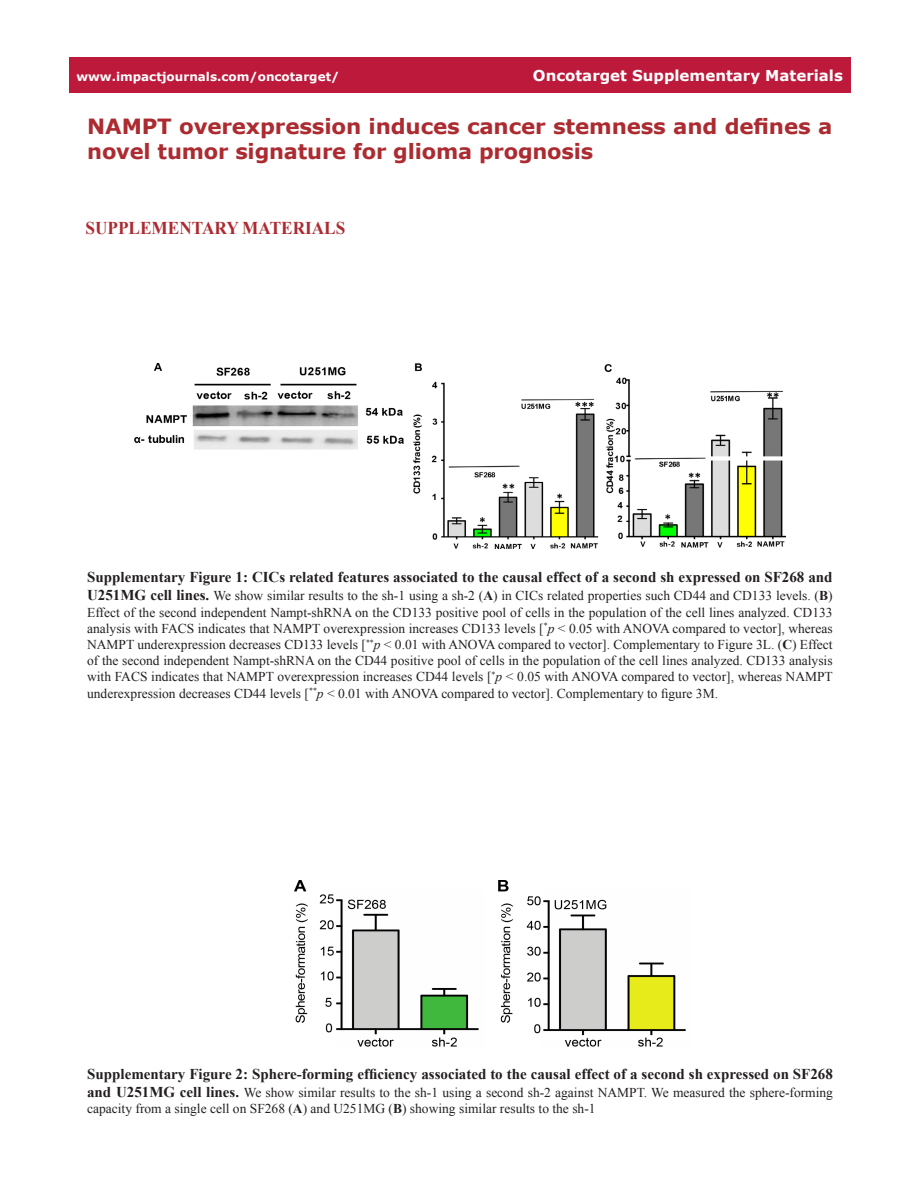
<style>
.page{position:relative;width:918px;height:1188px;background:#fff}
.page>*{position:absolute;margin:0;border:0;box-sizing:border-box;transform-origin:0 0}
.t1{font:700 21px/25.2px "Verdana";letter-spacing:-.01em;color:#ac2b31}
.Heading{font:700 18px "Times New Roman";color:#ac2b31;scale:.96 1}
.FigureText{font:700 15px "Times New Roman";color:#231f20}
.t2{font:700 15px "Verdana";color:#fff}
.FigureText-2{font:13.5px/16.2px "Times New Roman";color:#231f20;text-align:justify}
.t3{font:700 12px "Verdana";color:#fff}
.s1{font-weight:700;font-size:15px}
.s2{font-weight:700}
.s3{font-style:italic}
</style>
<div class="page">
<div style="left:69px;top:57px;width:781px;height:36px;background:#bd1a3b"></div>
<img style="left:134px;top:363px;width:652px;height:186px">
<img style="left:294px;top:880px;width:392px;height:167px">
<p class="t3" style="left:76px;top:68px;width:264px">www.impactjournals.com/oncotarget/</p>
<p class="t2" style="left:533px;top:65px;width:303px">Oncotarget Supplementary Material</p>
<p class="t2" style="left:564px;top:65px;width:280px">Oncotarget Advance Publications</p>
<p class="t1" style="left:87px;top:114px;width:747px">NAMPT overexpression induces cancer stemness and defines a novel tumor signature for glioma prognosis</p>
<p class="Heading" style="left:86px;top:216px;width:272px">SUPPLEMENTARY MATERIALS</p>
<p class="FigureText" style="left:87px;top:567px;width:747px">Supplementary Figure 1: CICs related features associated to the causal effect of a second sh expressed on SF268 and</p>
<p class="FigureText-2" style="left:87px;top:588px;width:747px"><span class="s1">U251MG cell lines.</span> We show similar results to the sh-1 using a sh-2 (<span class="s2">A</span>) in CICs related properties such CD44 and CD133 levels. (<span class="s2">B</span>)<br>Effect of the second independent Nampt-shRNA on the CD133 positive pool of cells in the population of the cell lines analyzed. CD133 analysis with FACS indicates that NAMPT overexpression increases CD133 levels [<sup>*</sup><span class="s3">p</span> &lt; 0.05 with ANOVA compared to vector], whereas NAMPT underexpression decreases CD133 levels [<sup>**</sup><span class="s3">p</span> &lt; 0.01 with ANOVA compared to vector]. Complementary to Figure 3L. (<span class="s2">C</span>) Effect of the second independent Nampt-shRNA on the CD44 positive pool of cells in the population of the cell lines analyzed. CD133 analysis with FACS indicates that NAMPT overexpression increases CD44 levels [<sup>*</sup><span class="s3">p</span> &lt; 0.05 with ANOVA compared to vector], whereas NAMPT underexpression decreases CD44 levels [<sup>**</sup><span class="s3">p</span> &lt; 0.01 with ANOVA compared to vector]. Complementary to figure 3M.</p>
<p class="FigureText" style="left:87px;top:1063px;width:747px">Supplementary Figure 2: Sphere-forming efficiency associated to the causal effect of a second sh expressed on SF268</p>
<p class="FigureText-2" style="left:87px;top:1084px;width:747px"><span class="s1">and U251MG cell lines.</span> We show similar results to the sh-1 using a second sh-2 against NAMPT. We measured the sphere-forming capacity from a single cell on SF268 (<span class="s2">A</span>) and U251MG (<span class="s2">B</span>) showing similar results to the sh-1</p>
</div>
